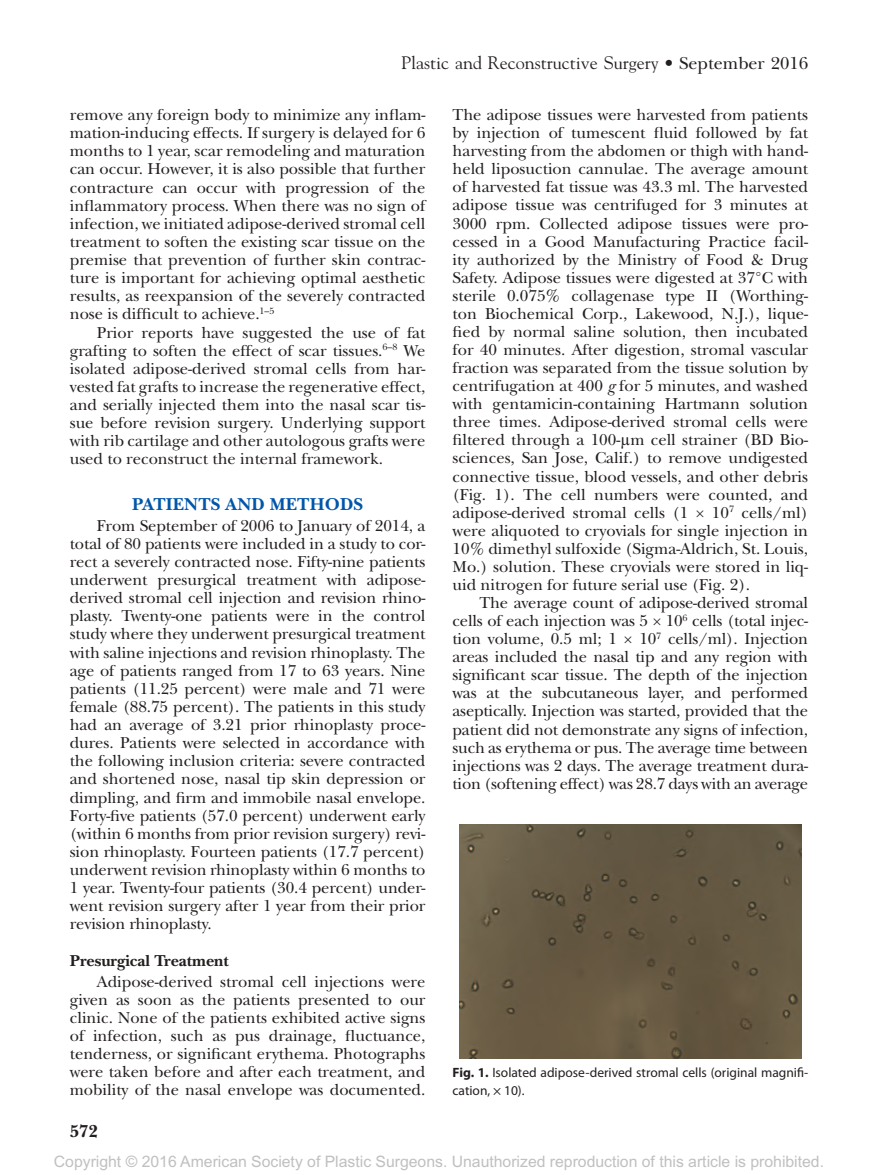
<style>
.page{position:relative;width:878px;height:1175px;background:#fff}
.page>*{position:absolute;margin:0;border:0;box-sizing:border-box;transform-origin:0 0}
.t1{font:18px "Goudy";color:#241f1f}
.t2{font:700 18px "New Baskerville";letter-spacing:.01em;color:#0156aa}
.t3{font:700 18px "New Baskerville";color:#241f1f}
.t4{font:16.5px/18.1px "New Baskerville";color:#241f1f;text-align:justify}
.t5{font:700 16.5px "New Baskerville";color:#241f1f}
.t6{font:15.75px "Arial MT Std";color:#c0bfc1}
.t7{font:13.5px/18px "Myriad Pro";color:#241f1f}
.s1{font-family:"New Baskerville"}
.s2{font-style:italic}
.s3{font-family:"Gandhari Unicode"}
.s4{font-weight:700}
</style>
<div class="page">
<img style="left:459px;top:824px;width:342px;height:234px">
<p class="t1" style="left:401px;top:51px;width:408px">Plastic and Reconstructive Surgery <span class="s1">• September 2016</span></p>
<p class="t4" style="left:70px;top:106px;width:357px">remove any foreign body to minimize any inflam&shy;mation-inducing effects. If surgery is delayed for 6 months to 1 year, scar remodeling and maturation can occur. However, it is also possible that further contracture can occur with progression of the inflammatory process. When there was no sign of infection, we initiated adipose-derived stromal cell treatment to soften the existing scar tissue on the premise that prevention of further skin contrac&shy;ture is important for achieving optimal aesthetic results, as reexpansion of the severely contracted nose is difficult to achieve.<sup>1–5</sup></p>
<p class="t4" style="left:70px;top:323px;width:357px;text-indent:27px">Prior reports have suggested the use of fat grafting to soften the effect of scar tissues.<sup>6–8</sup> We isolated adipose-derived stromal cells from har&shy;vested fat grafts to increase the regenerative effect, and serially injected them into the nasal scar tis&shy;sue before revision surgery. Underlying support with rib cartilage and other autologous grafts were used to reconstruct the internal framework.</p>
<p class="t2" style="left:132px;top:493px;width:233px">PATIENTS AND METHODS</p>
<p class="t4" style="left:70px;top:516px;width:357px;text-indent:27px">From September of 2006 to January of 2014, a total of 80 patients were included in a study to cor&shy;rect a severely contracted nose. Fifty-nine patients underwent presurgical treatment with adipose&shy;derived stromal cell injection and revision rhino&shy;plasty. Twenty-one patients were in the control study where they underwent presurgical treatment with saline injections and revision rhinoplasty. The age of patients ranged from 17 to 63 years. Nine patients (11.25 percent) were male and 71 were female (88.75 percent). The patients in this study had an average of 3.21 prior rhinoplasty proce&shy;dures. Patients were selected in accordance with the following inclusion criteria: severe contracted and shortened nose, nasal tip skin depression or dimpling, and firm and immobile nasal envelope.<br>Forty-five patients (57.0 percent) underwent early (within 6 months from prior revision surgery) revi&shy;sion rhinoplasty. Fourteen patients (17.7 percent) underwent revision rhinoplasty within 6 months to 1 year. Twenty-four patients (30.4 percent) under&shy;went revision surgery after 1 year from their prior revision rhinoplasty.</p>
<p class="t5" style="left:70px;top:950px;width:160px">Presurgical Treatment</p>
<p class="t4" style="left:70px;top:972px;width:357px;text-indent:27px">Adipose-derived stromal cell injections were given as soon as the patients presented to our clinic. None of the patients exhibited active signs of infection, such as pus drainage, fluctuance, tenderness, or significant erythema. Photographs were taken before and after each treatment, and mobility of the nasal envelope was documented.</p>
<p class="t4" style="left:452px;top:106px;width:357px">The adipose tissues were harvested from patients by injection of tumescent fluid followed by fat harvesting from the abdomen or thigh with hand&shy;held liposuction cannulae. The average amount of harvested fat tissue was 43.3 ml. The harvested adipose tissue was centrifuged for 3 minutes at 3000 rpm. Collected adipose tissues were pro&shy;cessed in a Good Manufacturing Practice facil&shy;ity authorized by the Ministry of Food &amp; Drug Safety. Adipose tissues were digested at 37°C with sterile 0.075% collagenase type II (Worthing&shy;ton Biochemical Corp., Lakewood, N.J.), lique&shy;fied by normal saline solution, then incubated for 40 minutes. After digestion, stromal vascular fraction was separated from the tissue solution by centrifugation at 400 <span class="s2">g</span> for 5 minutes, and washed with gentamicin-containing Hartmann solution three times. Adipose-derived stromal cells were filtered through a 100-<span class="s3">μ</span>m cell strainer (BD Bio&shy;sciences, San Jose, Calif.) to remove undigested connective tissue, blood vessels, and other debris (Fig. 1). The cell numbers were counted, and adipose-derived stromal cells (1 × 10<sup>7</sup> cells/ml) were aliquoted to cryovials for single injection in 10% dimethyl sulfoxide (Sigma-Aldrich, St. Louis, Mo.) solution. These cryovials were stored in liq&shy;uid nitrogen for future serial use (Fig. 2).</p>
<p class="t4" style="left:452px;top:594px;width:357px;text-indent:27px">The average count of adipose-derived stromal cells of each injection was 5 × 10<sup>6</sup> cells (total injec&shy;tion volume, 0.5 ml; 1 × 10<sup>7</sup> cells/ml). Injection areas included the nasal tip and any region with significant scar tissue. The depth of the injection was at the subcutaneous layer, and performed aseptically. Injection was started, provided that the patient did not demonstrate any signs of infection, such as erythema or pus. The average time between injections was 2 days. The average treatment dura&shy;tion (softening effect) was 28.7 days with an average</p>
<p class="t7" style="left:452px;top:1063px;width:357px"><span class="s4">Fig. 1.</span> Isolated adipose-derived stromal cells (original magnifi&shy;cation, × 10).</p>
<p class="t3" style="left:70px;top:1120px;width:30px">572</p>
<p class="t6" style="left:54px;top:1152px;width:771px">Copyright © 2016 American Society of Plastic Surgeons. Unauthorized reproduction of this article is prohibited.</p>
</div>
